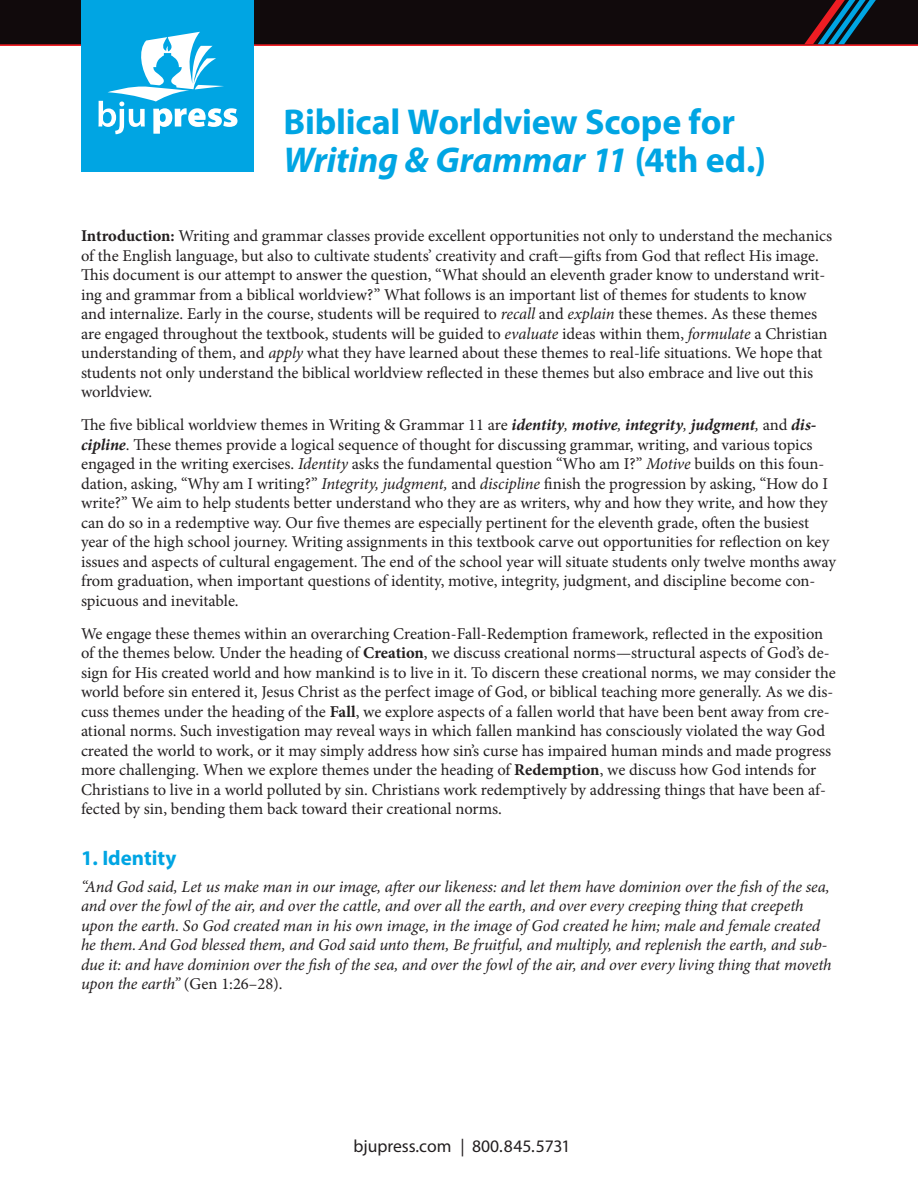
<style>
.page{position:relative;width:918px;height:1188px;background:#fff}
.page>*{position:absolute;margin:0;border:0;box-sizing:border-box;transform-origin:0 0}
.Top_Heading{font:700 36px/37.5px "Myriad Pro";letter-spacing:-.005em;color:#00a5e3}
.A-head{font:700 21px "Myriad Pro";color:#00a5e3}
.t1{font:17.7px "Myriad Pro";color:#231f20}
.text{font:16.5px/19.5px "Minion Pro";color:#231f20}
.text-2{font:italic 16.5px/19.5px "Minion Pro";letter-spacing:-.005em;color:#231f20}
.s1{font-style:italic}
.s2{font-weight:700}
.s3{font-weight:700;font-style:italic}
.s4{font-style:normal}
</style>
<div class="page">
<div style="left:0;top:0;width:918px;height:44px;background:#110a0c"></div>
<hr style="left:0;top:44px;width:918px;height:2px;background:#ee1d23">
<svg style="left:804px;top:0;width:72px;height:44px"></svg>
<div style="left:81px;top:0;width:172px;height:172px;background:#00a5e3"></div>
<svg style="left:98px;top:32px;width:140px;height:102px"></svg>
<p class="Top_Heading" style="left:284px;top:102px;width:484px">Biblical Worldview Scope for<br><span class="s1">Writing &amp; Grammar 11</span> (4th ed.)</p>
<p class="text" style="left:81px;top:227px;width:753px"><span class="s2">Introduction:</span> Writing and grammar classes provide excellent opportunities not only to understand the mechanics of the English language, but also to cultivate students’ creativity and craft—gifts from God that reflect His image.<br>This document is our attempt to answer the question, “What should an eleventh grader know to understand writ&shy;ing and grammar from a biblical worldview?” What follows is an important list of themes for students to know and internalize. Early in the course, students will be required to <span class="s1">recall</span> and <span class="s1">explain</span> these themes. As these themes are engaged throughout the textbook, students will be guided to <span class="s1">evaluate</span> ideas within them, <span class="s1">formulate</span> a Christian understanding of them, and <span class="s1">apply</span> what they have learned about these themes to real-life situations. We hope that students not only understand the biblical worldview reflected in these themes but also embrace and live out this worldview.</p>
<p class="text" style="left:81px;top:416px;width:757px">The five biblical worldview themes in Writing &amp; Grammar 11 are <span class="s3">identity</span><span class="s1">,</span> <span class="s3">motive</span><span class="s1">,</span> <span class="s3">integrity</span><span class="s1">,</span> <span class="s3">judgment</span><span class="s1">,</span> and <span class="s3">dis&shy;cipline</span>. These themes provide a logical sequence of thought for discussing grammar, writing, and various topics engaged in the writing exercises. <span class="s1">Identity</span> asks the fundamental question “Who am I?” <span class="s1">Motive</span> builds on this foun&shy;dation, asking, “Why am I writing?” <span class="s1">Integrity, judgment,</span> and <span class="s1">discipline</span> finish the progression by asking, “How do I write?” We aim to help students better understand who they are as writers, why and how they write, and how they can do so in a redemptive way. Our five themes are especially pertinent for the eleventh grade, often the busiest year of the high school journey. Writing assignments in this textbook carve out opportunities for reflection on key issues and aspects of cultural engagement. The end of the school year will situate students only twelve months away from graduation, when important questions of identity, motive, integrity, judgment, and discipline become con&shy;spicuous and inevitable.</p>
<p class="text" style="left:81px;top:624px;width:756px">We engage these themes within an overarching Creation-Fall-Redemption framework, reflected in the exposition of the themes below. Under the heading of <span class="s2">Creation</span>, we discuss creational norms—structural aspects of God’s de&shy;sign for His created world and how mankind is to live in it. To discern these creational norms, we may consider the world before sin entered it, Jesus Christ as the perfect image of God, or biblical teaching more generally. As we dis&shy;cuss themes under the heading of the <span class="s2">Fall</span>, we explore aspects of a fallen world that have been bent away from cre&shy;ational norms. Such investigation may reveal ways in which fallen mankind has consciously violated the way God created the world to work, or it may simply address how sin’s curse has impaired human minds and made progress more challenging. When we explore themes under the heading of <span class="s2">Redemption</span>, we discuss how God intends for Christians to live in a world polluted by sin. Christians work redemptively by addressing things that have been af&shy;fected by sin, bending them back toward their creational norms.</p>
<p class="A-head" style="left:81px;top:845px;width:97px">1. Identity</p>
<p class="text-2" style="left:81px;top:877px;width:752px">“And God said, Let us make man in our image, after our likeness: and let them have dominion over the fish of the sea, and over the fowl of the air, and over the cattle, and over all the earth, and over every creeping thing that creepeth upon the earth. So God created man in his own image, in the image of God created he him; male and female created he them.And God blessed them, and God said unto them, Be fruitful, and multiply, and replenish the earth, and sub&shy;due it: and have dominion over the fish of the sea, and over the fowl of the air, and over every living thing that moveth upon the earth” <span class="s4">(Gen 1:26–28).</span></p>
<p class="t1" style="left:353px;top:1135px;width:219px">bjupress.com | 800.845.5731</p>
</div>
